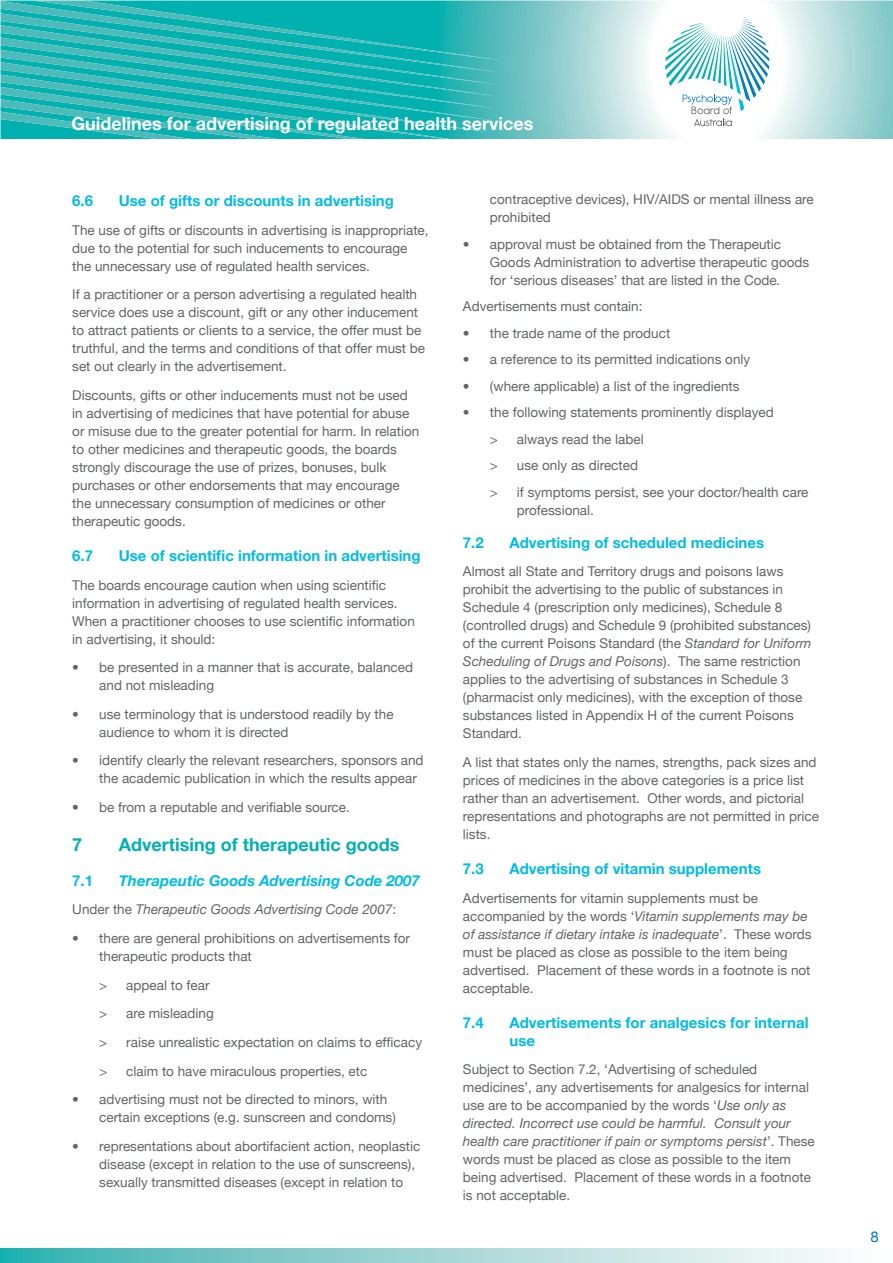
<style>
.page{position:relative;width:893px;height:1263px;background:#fff}
.page>*{position:absolute;margin:0;border:0;box-sizing:border-box;transform-origin:0 0}
.t1{font:700 18px "Helvetica Neue";color:#fff}
.t2{font:700 18px "Helvetica Neue";color:#00b1b0}
.t3{font:700 15px/18px "Helvetica Neue";color:#00bce4}
.t4{font:italic 700 15px "Helvetica Neue";color:#00bce4}
.t5{font:15px "Helvetica Neue";color:#007dc3}
.t6{font:13.5px/18px "Helvetica Neue";color:#636466}
.t7{font:italic 13.5px "Helvetica Neue";color:#636466}
.s1{font-style:normal}
.s2{font-style:italic}
</style>
<div class="page">
<svg style="left:503px;top:1px;width:390px;height:138px"></svg>
<svg style="left:1px;top:1px;width:502px;height:138px;background:#21b5b4"></svg>
<svg style="left:1px;top:1249px;width:834px;height:14px;background:#9bd4d4"></svg>
<svg style="left:665px;top:18px;width:104px;height:108px"></svg>
<h1 class="t1" style="left:71px;top:112px;width:463px">Guidelines for advertising of regulated health services</h1>
<p class="t3" style="left:72px;top:191px;width:22px">6.6</p>
<p class="t3" style="left:119px;top:191px;width:277px">Use of gifts or discounts in advertising</p>
<p class="t6" style="left:72px;top:221px;width:358px">The use of gifts or discounts in advertising is inappropriate, due to the potential for such inducements to encourage the unnecessary use of regulated health services.</p>
<p class="t6" style="left:72px;top:285px;width:354px">If a practitioner or a person advertising a regulated health service does use a discount, gift or any other inducement to attract patients or clients to a service, the offer must be truthful, and the terms and conditions of that offer must be set out clearly in the advertisement.</p>
<p class="t6" style="left:72px;top:386px;width:349px">Discounts, gifts or other inducements must not be used in advertising of medicines that have potential for abuse or misuse due to the greater potential for harm. In relation to other medicines and therapeutic goods, the boards strongly discourage the use of prizes, bonuses, bulk purchases or other endorsements that may encourage the unnecessary consumption of medicines or other therapeutic goods.</p>
<p class="t3" style="left:72px;top:546px;width:22px">6.7</p>
<p class="t3" style="left:119px;top:546px;width:303px">Use of scientific information in advertising</p>
<p class="t6" style="left:72px;top:576px;width:344px">The boards encourage caution when using scientific information in advertising of regulated health services.<br>When a practitioner chooses to use scientific information in advertising, it should:</p>
<p class="t6" style="left:99px;top:658px;width:315px;text-indent:-27px">• be presented in a manner that is accurate, balanced and not misleading</p>
<p class="t6" style="left:99px;top:705px;width:296px;text-indent:-27px">• use terminology that is understood readily by the audience to whom it is directed</p>
<p class="t6" style="left:99px;top:751px;width:326px;text-indent:-27px">• identify clearly the relevant researchers, sponsors and the academic publication in which the results appear</p>
<p class="t6" style="left:72px;top:798px;width:279px">• be from a reputable and verifiable source.</p>
<h1 class="t2" style="left:72px;top:833px;width:12px">7</h1>
<h1 class="t2" style="left:119px;top:833px;width:282px">Advertising of therapeutic goods</h1>
<p class="t3" style="left:72px;top:871px;width:22px">7.1</p>
<p class="t4" style="left:119px;top:871px;width:303px">Therapeutic Goods Advertising Code 2007</p>
<p class="t7" style="left:72px;top:901px;width:325px"><span class="s1">Under the</span> Therapeutic Goods Advertising Code 2007<span class="s1">:</span></p>
<p class="t6" style="left:99px;top:929px;width:312px;text-indent:-27px">• there are general prohibitions on advertisements for therapeutic products that</p>
<p class="t6" style="left:99px;top:970px;width:324px;line-height:28.7px">&gt; appeal to fear<br>&gt; are misleading<br>&gt; raise unrealistic expectation on claims to efficacy &gt; claim to have miraculous properties, etc</p>
<p class="t6" style="left:99px;top:1090px;width:298px;text-indent:-27px">• advertising must not be directed to minors, with certain exceptions (e.g. sunscreen and condoms)</p>
<p class="t6" style="left:99px;top:1137px;width:323px;text-indent:-27px">• representations about abortifacient action, neoplastic disease (except in relation to the use of sunscreens), sexually transmitted diseases (except in relation to</p>
<p class="t6" style="left:490px;top:190px;width:325px">contraceptive devices), HIV/AIDS or mental illness are prohibited</p>
<p class="t6" style="left:490px;top:235px;width:321px;text-indent:-27px">• approval must be obtained from the Therapeutic<br>Goods Administration to advertise therapeutic goods for ‘serious diseases’ that are listed in the Code<span class="s2">.</span></p>
<p class="t6" style="left:463px;top:297px;width:181px">Advertisements must contain:</p>
<p class="t6" style="left:463px;top:324px;width:209px">• the trade name of the product</p>
<p class="t6" style="left:463px;top:350px;width:289px">• a reference to its permitted indications only</p>
<p class="t6" style="left:463px;top:377px;width:278px">• (where applicable) a list of the ingredients</p>
<p class="t6" style="left:490px;top:399px;width:320px;line-height:26.5px;text-indent:-27px">• the following statements prominently displayed<br>&gt; always read the label<br>&gt; use only as directed<br>&gt; if symptoms persist, see your doctor/health care</p>
<p class="t6" style="left:517px;top:501px;width:79px">professional.</p>
<p class="t3" style="left:463px;top:533px;width:22px">7.2</p>
<p class="t3" style="left:509px;top:533px;width:256px">Advertising of scheduled medicines</p>
<p class="t6" style="left:463px;top:562px;width:350px">Almost all State and Territory drugs and poisons laws prohibit the advertising to the public of substances in Schedule 4 (prescription only medicines), Schedule 8 (controlled drugs) and Schedule 9 (prohibited substances) of the current Poisons Standard (the <span class="s2">Standard for Uniform Scheduling of Drugs and Poisons</span>). The same restriction applies to the advertising of substances in Schedule 3 (pharmacist only medicines), with the exception of those substances listed in Appendix H of the current Poisons Standard.</p>
<p class="t6" style="left:463px;top:753px;width:358px">A list that states only the names, strengths, pack sizes and prices of medicines in the above categories is a price list rather than an advertisement. Other words, and pictorial representations and photographs are not permitted in price lists.</p>
<p class="t3" style="left:463px;top:859px;width:22px">7.3</p>
<p class="t3" style="left:509px;top:859px;width:253px">Advertising of vitamin supplements</p>
<p class="t6" style="left:463px;top:889px;width:350px">Advertisements for vitamin supplements must be accompanied by the words ‘<span class="s2">Vitamin supplements may be of assistance if dietary intake is inadequate</span>’. These words must be placed as close as possible to the item being advertised. Placement of these words in a footnote is not acceptable.</p>
<p class="t3" style="left:463px;top:1013px;width:22px">7.4</p>
<p class="t3" style="left:509px;top:1013px;width:301px">Advertisements for analgesics for internal use</p>
<p class="t6" style="left:463px;top:1060px;width:353px">Subject to Section 7.2, ‘Advertising of scheduled medicines’, any advertisements for analgesics for internal use are to be accompanied by the words ‘<span class="s2">Use only as directed. Incorrect use could be harmful. Consult your health care practitioner if pain or symptoms persist</span>’. These words must be placed as close as possible to the item being advertised. Placement of these words in a footnote is not acceptable.</p>
<p class="t5" style="left:871px;top:1227px;width:10px">8</p>
</div>
